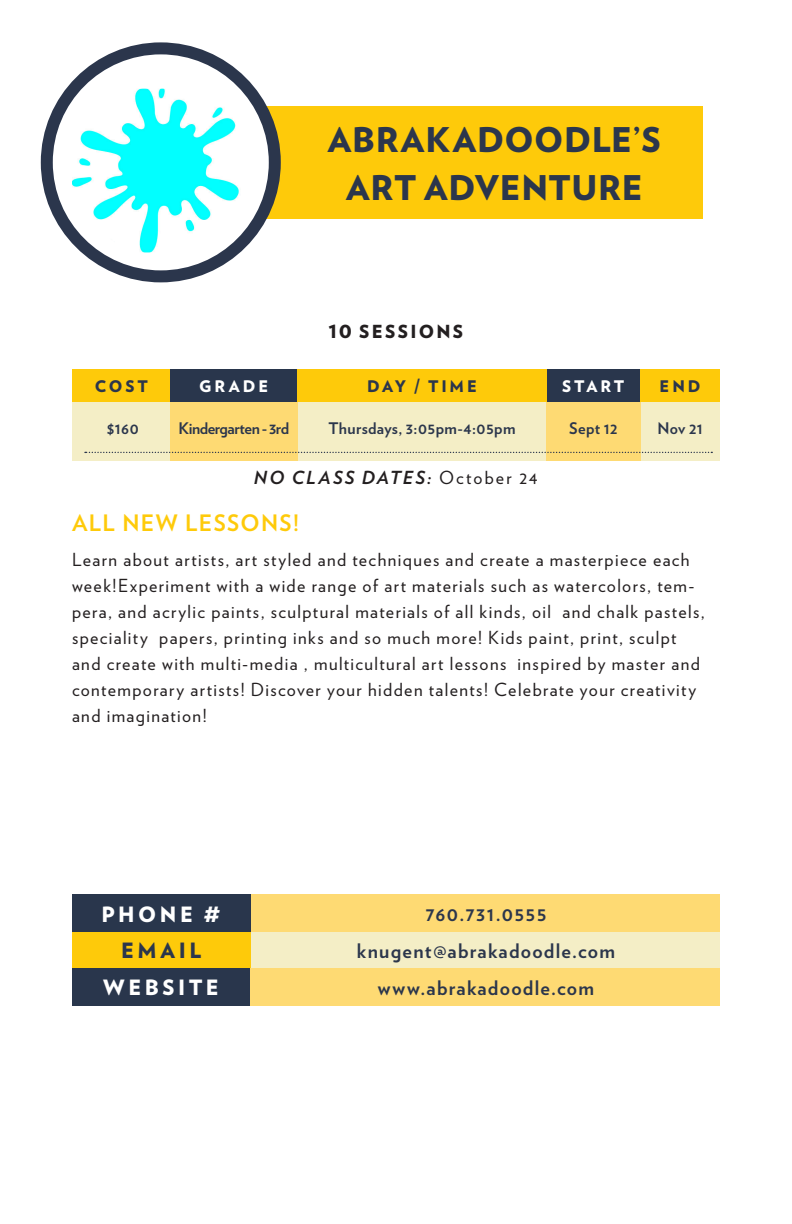
<style>
.page{position:relative;width:792px;height:1224px;background:#fff}
.page>*{position:absolute;margin:0;border:0;box-sizing:border-box;transform-origin:0 0}
.t1{font:900 34px/48px "Verlag";letter-spacing:.02em;color:#2b364c;text-align:center}
.t2{font:700 22.6px "Verlag";letter-spacing:.06em;color:#feca0a}
.t3{font:900 21px "Verlag";letter-spacing:.165em;color:#fff}
.t4{font:900 21px "Verlag";letter-spacing:.17em;color:#2b364c}
.t5{font:700 20px/36.6px "Verlag";letter-spacing:.06em;color:#2b364c;text-align:center}
.t6{font:18px/26px "Verlag";letter-spacing:.075em;color:#231f20}
.t7{font:italic 700 18px "Verlag";letter-spacing:.115em;color:#231f20}
.t8{font:900 18px "Verlag";letter-spacing:.125em;color:#231f20}
.t9{font:700 16px "Verlag";letter-spacing:.015em;color:#2b364c}
.t10{font:700 16px "Verlag";letter-spacing:-.03em;color:#2b364c}
.t11{font:900 16px "Verlag";letter-spacing:.18em;color:#2b364c}
.t12{font:900 16px "Verlag";letter-spacing:.185em;color:#fff}
.s1{font-weight:400;font-style:normal}
</style>
<div class="page">
<div style="left:250px;top:931px;width:470px;height:37px;background:#f4eec6"></div>
<div style="left:225px;top:106px;width:478px;height:113px;background:#feca0a"></div>
<div style="left:41px;top:42px;width:240px;height:240px;background:#2b364c;border-radius:50%"></div>
<div style="left:72px;top:370px;width:98px;height:91px;background:#f4eec6"></div>
<div style="left:297px;top:370px;width:250px;height:91px;background:#f4eec6"></div>
<div style="left:640px;top:370px;width:80px;height:91px;background:#f4eec6"></div>
<div style="left:170px;top:375px;width:127px;height:86px;background:#feda73"></div>
<div style="left:546px;top:375px;width:94px;height:86px;background:#feda73"></div>
<div style="left:170px;top:370px;width:127px;height:32px;background:#29364c"></div>
<div style="left:72px;top:931px;width:178px;height:37px;background:#feca0a"></div>
<div style="left:72px;top:968px;width:178px;height:37px;background:#29364c"></div>
<div style="left:546px;top:370px;width:94px;height:32px;background:#29364c"></div>
<div style="left:72px;top:370px;width:98px;height:32px;background:#feca0a"></div>
<div style="left:297px;top:370px;width:250px;height:32px;background:#feca0a"></div>
<div style="left:250px;top:895px;width:470px;height:37px;background:#feda73"></div>
<div style="left:250px;top:968px;width:470px;height:37px;background:#feda73"></div>
<div style="left:640px;top:370px;width:80px;height:32px;background:#feca0a"></div>
<svg style="left:85px;top:452px;width:627px;height:1px"></svg>
<div style="left:72px;top:895px;width:178px;height:37px;background:#29364c"></div>
<div style="left:53px;top:54px;width:216px;height:216px;background:#fff;border-radius:50%"></div>
<img style="left:72px;top:89px;width:178px;height:163px">
<h1 class="t1" style="left:328px;top:114px;width:335px">ABRAKADOODLE’S<br>ART ADVENTURE</h1>
<p class="t8" style="left:328px;top:317px;width:136px">10 SESSIONS</p>
<p class="t11" style="left:367px;top:373px;width:109px">DAY / TIME</p>
<p class="t11" style="left:660px;top:373px;width:42px">END</p>
<p class="t11" style="left:95px;top:373px;width:55px">COST</p>
<p class="t12" style="left:562px;top:373px;width:64px">START</p>
<p class="t9" style="left:107px;top:415px;width:33px">$160</p>
<p class="t10" style="left:178px;top:415px;width:112px">Kindergarten - 3rd</p>
<p class="t9" style="left:328px;top:415px;width:189px">Thursdays, 3:05pm-4:05pm</p>
<p class="t9" style="left:569px;top:415px;width:50px">Sept 12</p>
<p class="t9" style="left:657px;top:415px;width:47px">Nov 21</p>
<p class="t12" style="left:199px;top:373px;width:68px">GRADE</p>
<p class="t7" style="left:254px;top:464px;width:285px">NO CLASS DATES: <span class="s1">October 24</span></p>
<p class="t2" style="left:72px;top:505px;width:228px">ALL NEW LESSONS!</p>
<p class="t6" style="left:72px;top:546px;width:634px">Learn about artists, art styled and techniques and create a masterpiece each week!Experiment with a wide range of art materials such as watercolors, tem&shy;pera, and acrylic paints, sculptural materials of all kinds, oil and chalk pastels, speciality papers, printing inks and so much more! Kids paint, print, sculpt and create with multi-media , multicultural art lessons inspired by master and contemporary artists! Discover your hidden talents! Celebrate your creativity and imagination!</p>
<p class="t3" style="left:101px;top:897px;width:121px">PHONE #</p>
<p class="t4" style="left:121px;top:934px;width:82px">EMAIL</p>
<p class="t3" style="left:103px;top:970px;width:114px">WE BSITE</p>
<p class="t5" style="left:426px;top:895px;width:122px">760.731.0555</p>
<p class="t5" style="left:357px;top:931px;width:260px">knugent@abrakadoodle.com www.abrakadoodle.com</p>
</div>
